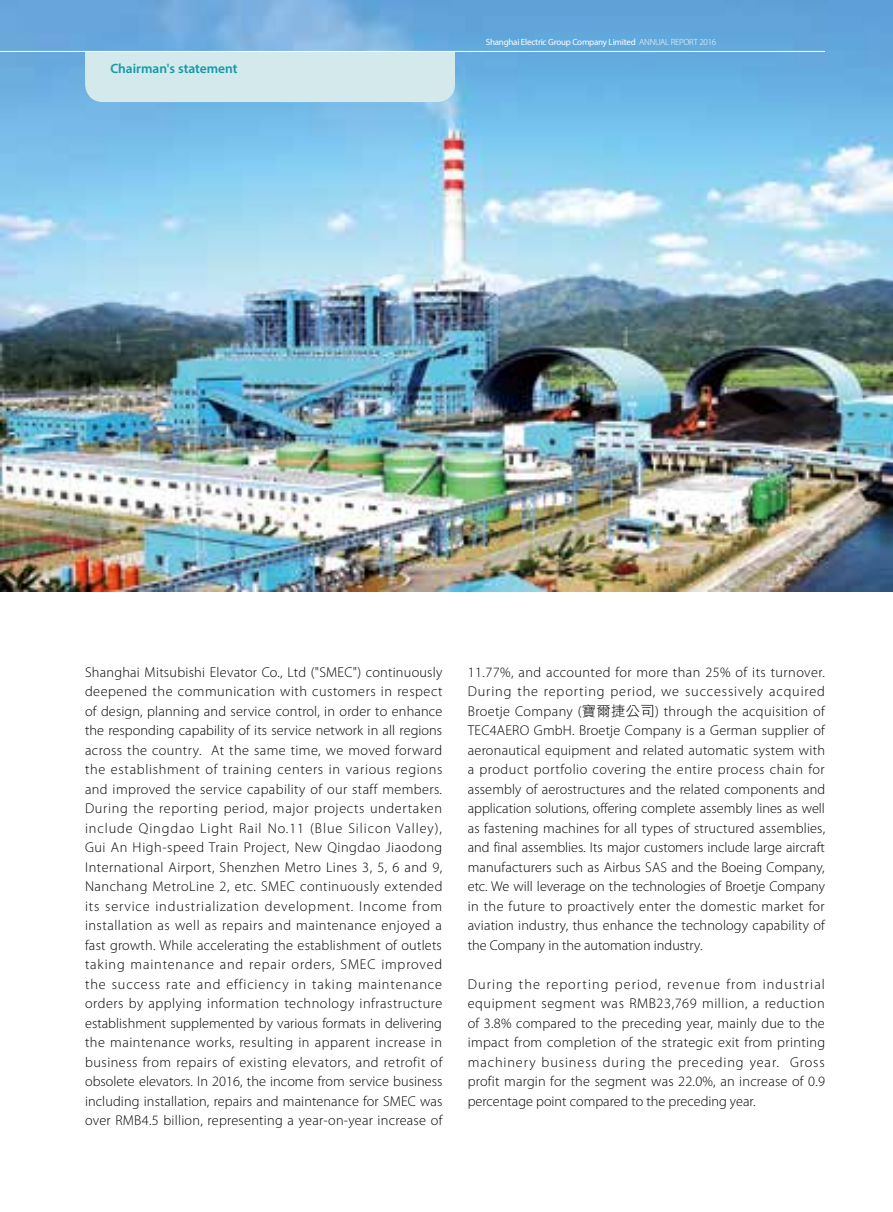
<style>
.page{position:relative;width:893px;height:1212px;background:#fff}
.page>*{position:absolute;margin:0;border:0;box-sizing:border-box;transform-origin:0 0}
.t1{font:300 14.25px/19.5px "Myriad Pro";color:#000;text-align:justify}
.t2{font:600 13.5px "Myriad Pro";color:#1199a8}
.t3{font:9px "Myriad Pro";letter-spacing:-.025em;color:#fff}
.s1{font-weight:300}
.s2{font-family:"DF Li Hei Lt HK BF";font-weight:400}
</style>
<div class="page">
<img style="left:0;top:0;width:893px;height:591px">
<div style="left:85px;top:52px;width:370px;height:50px;background:#d3e9eb"></div>
<hr style="left:0;top:51px;width:825px;height:1px;background:#fff">
<p class="t2" style="left:110px;top:60px;width:129px">Chairman's statement</p>
<p class="t3" style="left:486px;top:36px;width:232px">Shanghai Electric Group Company Limited <span class="s1">ANNUAL REPORT 2016</span></p>
<p class="t1" style="left:85px;top:662px;width:359px">Shanghai Mitsubishi Elevator Co., Ltd ("SMEC") continuously deepened the communication with customers in respect of design, planning and service control, in order to enhance the responding capability of its service network in all regions across the country. At the same time, we moved forward the establishment of training centers in various regions and improved the service capability of our staff members.<br>During the reporting period, major projects undertaken include Qingdao Light Rail No.11 (Blue Silicon Valley), Gui An High-speed Train Project, New Qingdao Jiaodong International Airport, Shenzhen Metro Lines 3, 5, 6 and 9, Nanchang MetroLine 2, etc. SMEC continuously extended its service industrialization development. Income from installation as well as repairs and maintenance enjoyed a fast growth. While accelerating the establishment of outlets taking maintenance and repair orders, SMEC improved the success rate and efficiency in taking maintenance orders by applying information technology infrastructure establishment supplemented by various formats in delivering the maintenance works, resulting in apparent increase in business from repairs of existing elevators, and retrofit of obsolete elevators. In 2016, the income from service business including installation, repairs and maintenance for SMEC was over RMB4.5 billion, representing a year-on-year increase of</p>
<p class="t1" style="left:468px;top:662px;width:359px">11.77%, and accounted for more than 25% of its turnover.<br>During the reporting period, we successively acquired Broetje Company (<span class="s2">寶爾捷公司</span>) through the acquisition of TEC4AERO GmbH. Broetje Company is a German supplier of aeronautical equipment and related automatic system with a product portfolio covering the entire process chain for assembly of aerostructures and the related components and application solutions, offering complete assembly lines as well as fastening machines for all types of structured assemblies, and final assemblies. Its major customers include large aircraft manufacturers such as Airbus SAS and the Boeing Company, etc. We will leverage on the technologies of Broetje Company in the future to proactively enter the domestic market for aviation industry, thus enhance the technology capability of the Company in the automation industry.</p>
<p class="t1" style="left:468px;top:974px;width:359px">During the reporting period, revenue from industrial equipment segment was RMB23,769 million, a reduction of 3.8% compared to the preceding year, mainly due to the impact from completion of the strategic exit from printing machinery business during the preceding year. Gross profit margin for the segment was 22.0%, an increase of 0.9 percentage point compared to the preceding year.</p>
</div>
